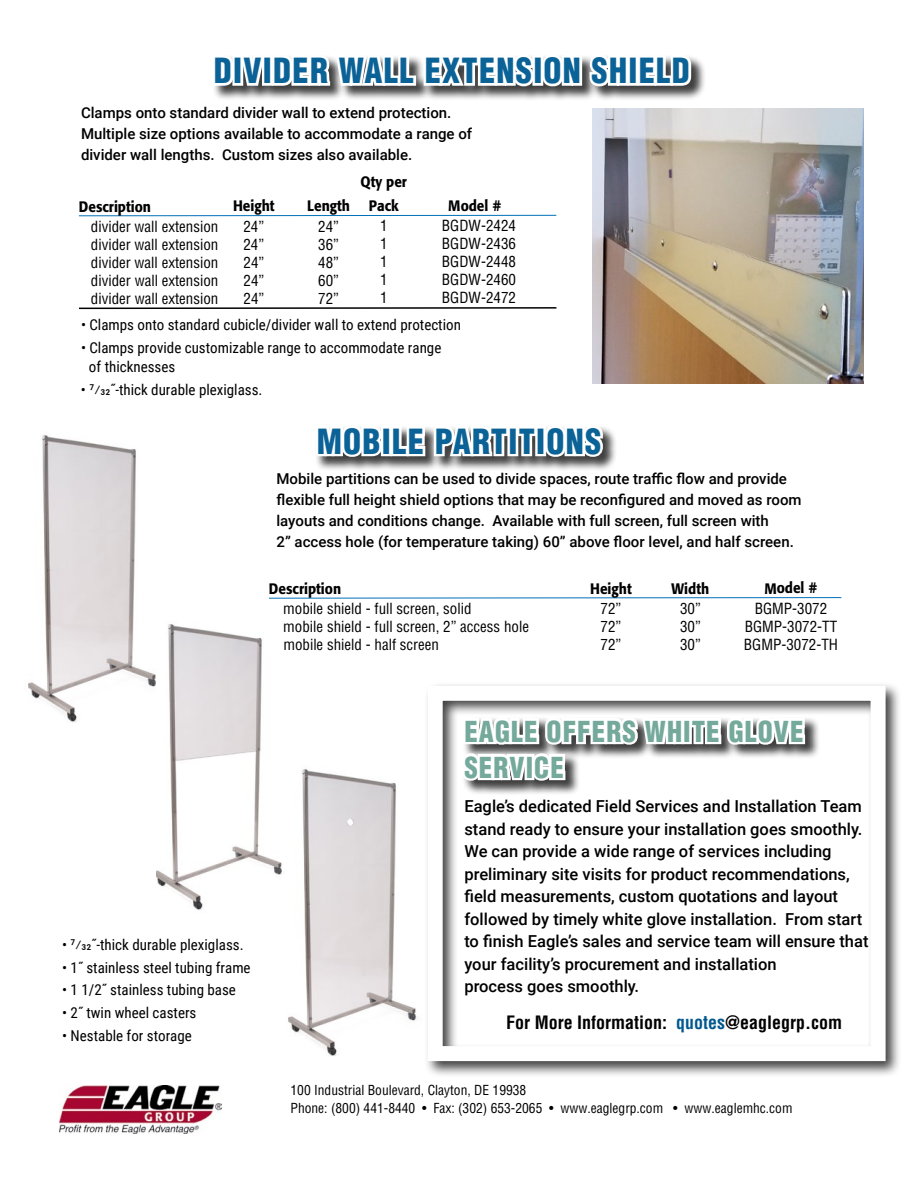
<style>
.page{position:relative;width:918px;height:1188px;background:#fff}
.page>*{position:absolute;margin:0;border:0;box-sizing:border-box;transform-origin:0 0}
.t1{font:900 condensed 33.9px "Helvetica";letter-spacing:.04em;color:#0a6297;scale:.96 1}
.t2{font:900 condensed 28.2px/36px "Helvetica";letter-spacing:.04em;color:#74a99b;scale:.96 1}
.t3{font:700 condensed 18px "Helvetica";color:#000}
.t4{font:500 16.5px/22.5px "Roboto";color:#000}
.t5{font:500 15px/21px "Roboto";color:#000}
.t6{font:condensed 15px "Helvetica";color:#000}
.t7{font:15px/19.5px "Roboto Condensed";color:#000}
.t8{font:500 15px "Formata";color:#000;scale:.9 1}
.t9{font:condensed 13.5px/18px "Helvetica";color:#000}
.s1{color:#005890}
</style>
<div class="page">
<div style="left:212px;top:54px;width:495px;height:48px;background:#000;opacity:.75"></div>
<img style="left:28px;top:435px;width:128px;height:287px">
<img style="left:593px;top:108px;width:271px;height:275px">
<div style="left:424px;top:682px;width:478px;height:396px;background:#000;opacity:.75"></div>
<img style="left:288px;top:1014px;width:130px;height:42px">
<img style="left:156px;top:624px;width:112px;height:286px">
<img style="left:59px;top:1085px;width:162px;height:49px">
<svg style="left:78px;top:54px;width:617px;height:265px"></svg>
<svg style="left:268px;top:358px;width:574px;height:656px"></svg>
<h1 class="t1" style="left:214px;top:50px;width:497px">DIVIDER WALL EXTENSION SHIELD</h1>
<p class="t5" style="left:81px;top:102px;width:393px">Clamps onto standard divider wall to extend protection.<br>Multiple size options available to accommodate a range of divider wall lengths. Custom sizes also available.</p>
<p class="t8" style="left:361px;top:173px;width:53px">Qty per</p>
<p class="t8" style="left:79px;top:197px;width:82px">Description</p>
<p class="t8" style="left:233px;top:197px;width:48px">Height</p>
<p class="t8" style="left:307px;top:197px;width:49px">Length</p>
<p class="t8" style="left:369px;top:197px;width:35px">Pack</p>
<p class="t8" style="left:448px;top:197px;width:61px">Model #</p>
<p class="t6" style="left:91px;top:217px;width:129px">divider wall extension</p>
<p class="t6" style="left:243px;top:217px;width:22px">24”</p>
<p class="t6" style="left:318px;top:217px;width:22px">24”</p>
<p class="t6" style="left:380px;top:217px;width:9px">1</p>
<p class="t6" style="left:442px;top:217px;width:76px">BGDW-2424</p>
<p class="t6" style="left:91px;top:235px;width:129px">divider wall extension</p>
<p class="t6" style="left:243px;top:235px;width:22px">24”</p>
<p class="t6" style="left:318px;top:235px;width:22px">36”</p>
<p class="t6" style="left:380px;top:235px;width:9px">1</p>
<p class="t6" style="left:442px;top:235px;width:76px">BGDW-2436</p>
<p class="t6" style="left:91px;top:253px;width:129px">divider wall extension</p>
<p class="t6" style="left:244px;top:253px;width:22px">24”</p>
<p class="t6" style="left:318px;top:253px;width:22px">48”</p>
<p class="t6" style="left:380px;top:253px;width:9px">1</p>
<p class="t6" style="left:442px;top:253px;width:76px">BGDW-2448</p>
<p class="t6" style="left:91px;top:271px;width:129px">divider wall extension</p>
<p class="t6" style="left:244px;top:271px;width:22px">24”</p>
<p class="t6" style="left:318px;top:271px;width:22px">60”</p>
<p class="t6" style="left:380px;top:271px;width:9px">1</p>
<p class="t6" style="left:442px;top:271px;width:76px">BGDW-2460</p>
<p class="t6" style="left:91px;top:289px;width:129px">divider wall extension</p>
<p class="t6" style="left:244px;top:289px;width:22px">24”</p>
<p class="t6" style="left:318px;top:289px;width:22px">72”</p>
<p class="t6" style="left:380px;top:289px;width:9px">1</p>
<p class="t6" style="left:442px;top:289px;width:76px">BGDW-2472</p>
<p class="t7" style="left:81px;top:314px;width:381px">• Clamps onto standard cubicle/divider wall to extend protection</p>
<p class="t7" style="left:89px;top:337px;width:354px;text-indent:-8px">• Clamps provide customizable range to accommodate range of thicknesses</p>
<p class="t7" style="left:81px;top:379px;width:183px">• 7⁄32˝-thick durable plexiglass.</p>
<h1 class="t1" style="left:317px;top:420px;width:298px">MOBILE PARTITIONS</h1>
<p class="t5" style="left:276px;top:467px;width:527px">Mobile partitions can be used to divide spaces, route traffic flow and provide flexible full height shield options that may be reconfigured and moved as room layouts and conditions change. Available with full screen, full screen with<br>2” access hole (for temperature taking) 60” above floor level, and half screen.</p>
<p class="t8" style="left:269px;top:579px;width:82px">Description</p>
<p class="t8" style="left:590px;top:579px;width:48px">Height</p>
<p class="t8" style="left:672px;top:579px;width:43px">Width</p>
<p class="t8" style="left:764px;top:579px;width:61px">Model #</p>
<p class="t6" style="left:283px;top:599px;width:190px">mobile shield - full screen, solid</p>
<p class="t6" style="left:601px;top:599px;width:22px">72”</p>
<p class="t6" style="left:680px;top:599px;width:22px">30”</p>
<p class="t6" style="left:755px;top:599px;width:74px">BGMP-3072</p>
<p class="t6" style="left:283px;top:617px;width:247px">mobile shield - full screen, 2” access hole</p>
<p class="t6" style="left:601px;top:617px;width:22px">72”</p>
<p class="t6" style="left:680px;top:617px;width:22px">30”</p>
<p class="t6" style="left:745px;top:617px;width:94px">BGMP-3072-TT</p>
<p class="t6" style="left:283px;top:635px;width:157px">mobile shield - half screen</p>
<p class="t6" style="left:601px;top:635px;width:22px">72”</p>
<p class="t6" style="left:680px;top:635px;width:22px">30”</p>
<p class="t6" style="left:744px;top:635px;width:96px">BGMP-3072-TH</p>
<p class="t7" style="left:62px;top:934px;width:183px">• 7⁄32˝-thick durable plexiglass.</p>
<p class="t7" style="left:62px;top:957px;width:190px">• 1˝ stainless steel tubing frame</p>
<p class="t7" style="left:62px;top:980px;width:175px">• 1 1/2˝ stainless tubing base</p>
<p class="t7" style="left:62px;top:1003px;width:136px">• 2˝ twin wheel casters</p>
<p class="t7" style="left:62px;top:1025px;width:131px">• Nestable for storage</p>
<h2 class="t2" style="left:464px;top:713px;width:355px">EAGLE OFFERS WHITE GLOVE<br>SERVICE</h2>
<p class="t4" style="left:464px;top:794px;width:406px">Eagle’s dedicated Field Services and Installation Team stand ready to ensure your installation goes smoothly.<br>We can provide a wide range of services including preliminary site visits for product recommendations, field measurements, custom quotations and layout followed by timely white glove installation. From start to finish Eagle’s sales and service team will ensure that your facility’s procurement and installation<br>process goes smoothly.</p>
<p class="t3" style="left:506px;top:1011px;width:337px">For More Information: <span class="s1">quotes</span>@eaglegrp.com</p>
<p class="t9" style="left:291px;top:1081px;width:504px">100 Industrial Boulevard, Clayton, DE 19938<br>Phone: (800) 441-8440 • Fax: (302) 653-2065 • www.eaglegrp.com • www.eaglemhc.com</p>
</div>
